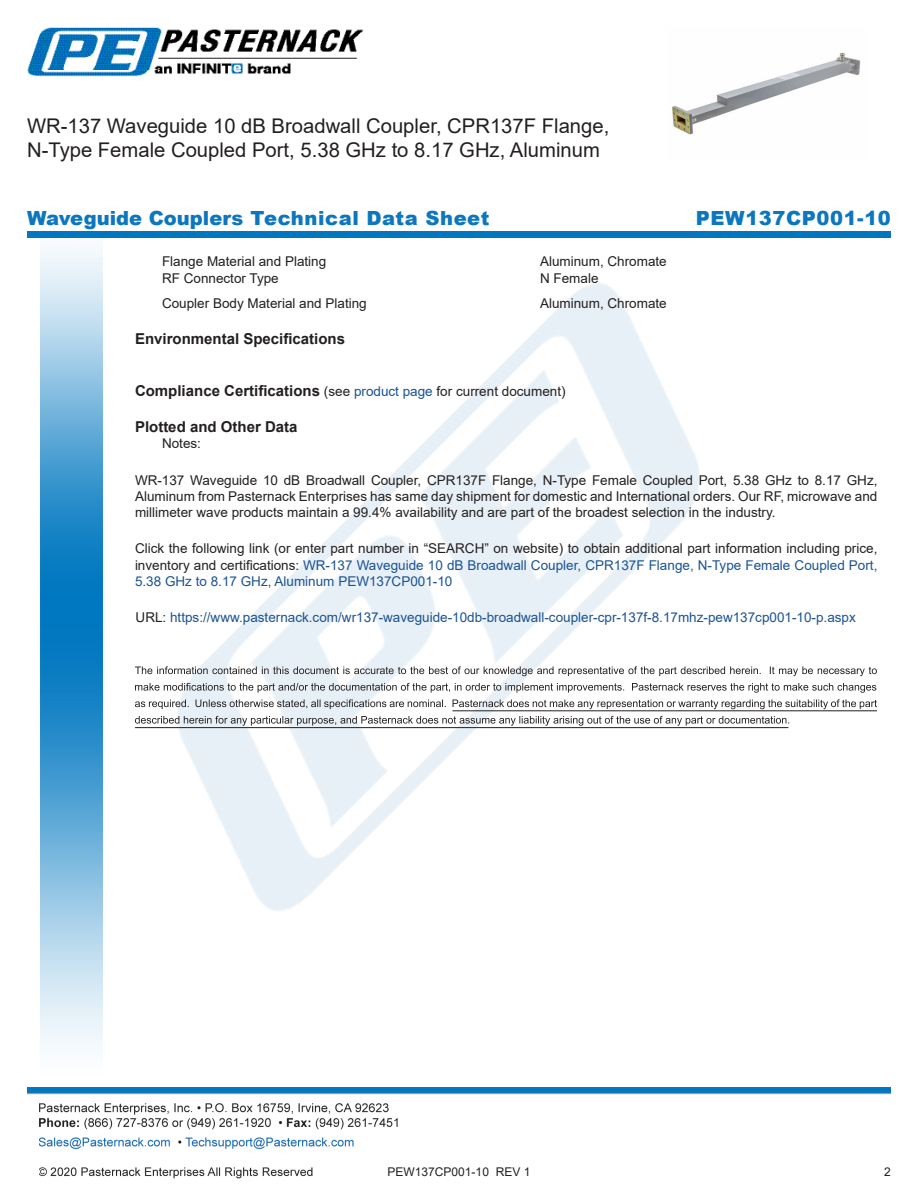
<style>
.page{position:relative;width:918px;height:1188px;background:#fff}
.page>*{position:absolute;margin:0;border:0;box-sizing:border-box;transform-origin:0 0}
.Web_Description_Para{font:20.25px/24.3px "Arial";color:#231f20}
.t1{font:900 19.5px "Arial";letter-spacing:.03em;color:#0c77be}
.Head1_for_Compliance{font:700 15px "Arial";color:#231f20}
.Head1{font:700 15px "Arial";color:#231f20}
.Web_Description_Para-2{font:13.5px/16.2px "Arial";color:#231f20;text-align:justify}
.Specs_Para{font:13.5px "Arial";color:#231f20}
.Web_Description_Para-3{font:13.5px "Arial";color:#1a5392}
.t2{font:12px "Arial";color:#231f20}
.s1{font-weight:400;font-size:13.5px}
.s2{font-weight:400;font-size:13.5px;color:#1a5392}
.s3{color:#1a5392}
.s4{color:#231f20}
</style>
<div class="page">
<img style="left:39px;top:1103px;width:359px;height:76px">
<img style="left:102px;top:248px;width:719px;height:722px">
<img style="left:27px;top:1088px;width:864px;height:7px">
<img style="left:40px;top:237px;width:62px;height:811px">
<div style="left:27px;top:231px;width:864px;height:6px;background:#0177c0"></div>
<img style="left:27px;top:27px;width:337px;height:50px">
<svg style="left:135px;top:666px;width:742px;height:10px"></svg>
<svg style="left:135px;top:683px;width:741px;height:10px"></svg>
<svg style="left:135px;top:699px;width:742px;height:10px"></svg>
<svg style="left:135px;top:716px;width:654px;height:10px"></svg>
<hr style="left:453px;top:710px;width:424px;height:1px;background:#231f20">
<hr style="left:135px;top:727px;width:653px;height:1px;background:#231f20">
<img style="left:672px;top:52px;width:189px;height:83px">
<h1 class="Web_Description_Para" style="left:27px;top:114px;width:584px">WR-137 Waveguide 10 dB Broadwall Coupler, CPR137F Flange,<br>N-Type Female Coupled Port, 5.38 GHz to 8.17 GHz, Aluminum</h1>
<p class="t1" style="left:27px;top:204px;width:464px">Waveguide Couplers Technical Data Sheet</p>
<p class="t1" style="left:696px;top:204px;width:197px">PEW137CP001-10</p>
<p class="Specs_Para" style="left:162px;top:252px;width:166px">Flange Material and Plating</p>
<p class="Specs_Para" style="left:540px;top:252px;width:128px">Aluminum, Chromate</p>
<p class="Specs_Para" style="left:162px;top:268px;width:118px">RF Connector Type</p>
<p class="Specs_Para" style="left:540px;top:268px;width:60px">N Female</p>
<p class="Specs_Para" style="left:162px;top:294px;width:206px">Coupler Body Material and Plating</p>
<p class="Specs_Para" style="left:540px;top:294px;width:128px">Aluminum, Chromate</p>
<p class="Head1" style="left:135px;top:328px;width:212px">Environmental Specifications</p>
<p class="Head1_for_Compliance" style="left:135px;top:380px;width:432px">Compliance Certifications <span class="s1">(see</span> <span class="s2">product page</span> <span class="s1">for current document)</span></p>
<p class="Head1_for_Compliance" style="left:135px;top:416px;width:164px">Plotted and Other Data</p>
<p class="Specs_Para" style="left:162px;top:434px;width:41px">Notes:</p>
<h1 class="Web_Description_Para-2" style="left:135px;top:472px;width:744px">WR-137 Waveguide 10 dB Broadwall Coupler, CPR137F Flange, N-Type Female Coupled Port, 5.38 GHz to 8.17 GHz, Aluminum from Pasternack Enterprises has same day shipment for domestic and International orders. Our RF, microwave and millimeter wave products maintain a 99.4% availability and are part of the broadest selection in the industry.</h1>
<h1 class="Web_Description_Para-2" style="left:135px;top:541px;width:744px">Click the following link (or enter part number in “SEARCH” on website) to obtain additional part information including price, inventory and certifications: <span class="s3">WR-137 Waveguide 10 dB Broadwall Coupler, CPR137F Flange, N-Type Female Coupled Port, 5.38 GHz to 8.17 GHz, Aluminum PEW137CP001-10</span></h1>
<h1 class="Web_Description_Para-3" style="left:136px;top:608px;width:722px"><span class="s4">URL:</span> https://www.pasternack.com/wr137-waveguide-10db-broadwall-coupler-cpr-137f-8.17mhz-pew137cp001-10-p.aspx</h1>
<p class="t2" style="left:388px;top:1163px;width:144px">PEW137CP001-10 REV 1</p>
<p class="t2" style="left:884px;top:1163px;width:8px">2</p>
</div>
